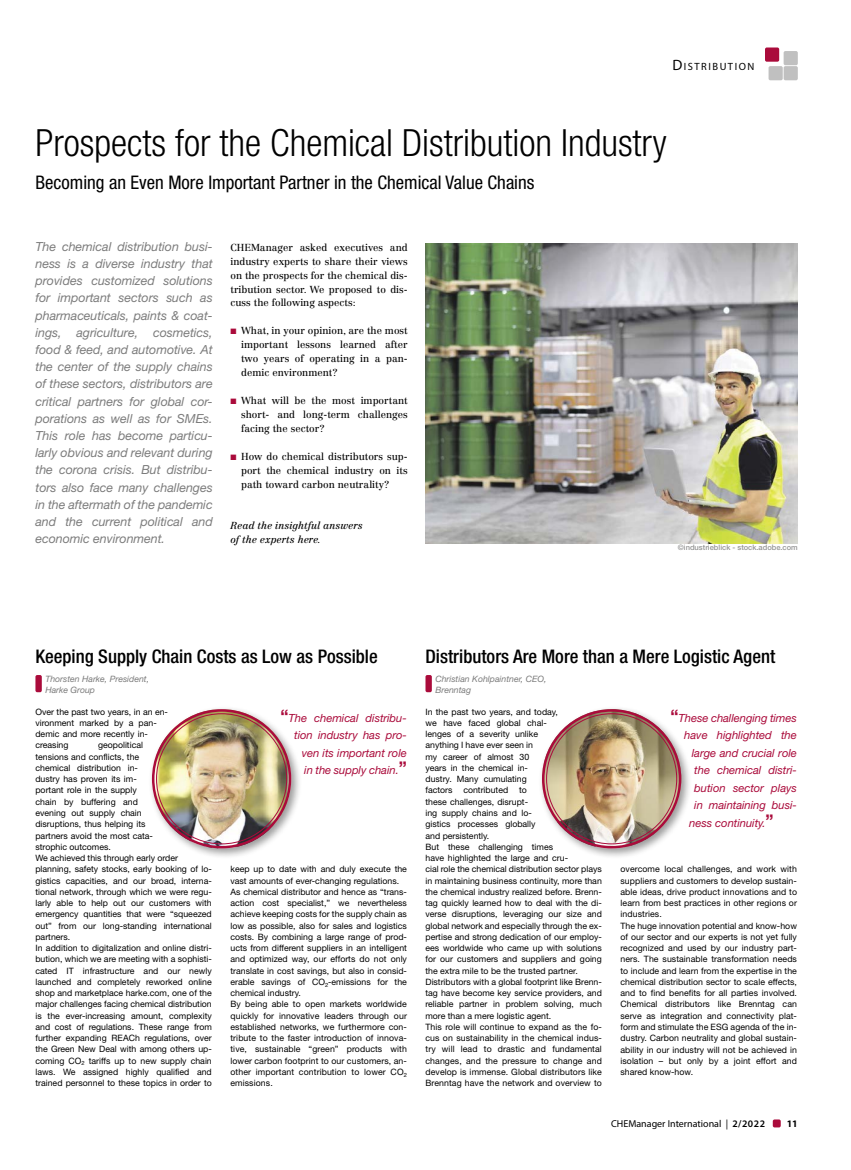
<style>
.page{position:relative;width:851px;height:1170px;background:#fff}
.page>*{position:absolute;margin:0;border:0;box-sizing:border-box;transform-origin:0 0}
.t1{font:300 condensed 37.5px "Helvetica Neue LT Std";color:#000}
.t2{font:500 condensed 18.75px "Helvetica Neue LT Std";color:#000}
.t3{font:condensed 18.75px "Helvetica Neue LT Std";color:#000}
.t4{font:italic 12.5px/17.2px "Helvetica Neue LT Std";letter-spacing:-.005em;color:#7c7c7c;text-align:justify}
.t5{font:italic 11.25px/17.5px "Helvetica Neue LT Std";letter-spacing:-.005em;color:#aa0b3b;text-align:right}
.t6{font:10.5px "Myriad Pro";letter-spacing:.145em;color:#000}
.t7{font:10px/13.9px "Centennial LT Std";color:#000;text-align:justify}
.t8{font:italic 10px/13.9px "Centennial LT Std";color:#000}
.t9{font:10px "Myriad Pro";color:#000}
.t10{font:700 10px "Myriad Pro";color:#000}
.t11{font:8.75px/11.2px "Helvetica Neue LT Std";color:#000}
.t12{font:italic 8.75px/11.2px "Helvetica Neue LT Std";color:#7c7c7c}
.t13{font:500 7.5px "Helvetica Neue LT Std";color:#939393}
.s1{font-size:15px}
.s2{color:#aa0b3b}
.s3{font-weight:700;font-style:normal;font-size:17.5px}
.s4{font-weight:600}
</style>
<div class="page">
<div style="left:35px;top:675px;width:7px;height:17px;background:#aa0b3b;border-radius:2px"></div>
<div style="left:425px;top:675px;width:7px;height:17px;background:#aa0b3b;border-radius:2px"></div>
<div style="left:148px;top:705px;width:154px;height:154px;background:#000;opacity:.4"></div>
<img style="left:152px;top:709px;width:139px;height:139px">
<div style="left:538px;top:705px;width:154px;height:154px;background:#000;opacity:.4"></div>
<img style="left:542px;top:709px;width:139px;height:139px;border-radius:70px">
<img style="left:425px;top:243px;width:372px;height:300px">
<div style="left:772px;top:1119px;width:8px;height:8px;background:#aa0b3b;border-radius:2px"></div>
<div style="left:764px;top:47px;width:15px;height:15px;background:#aa0b3b;border-radius:2px"></div>
<div style="left:768px;top:66px;width:14px;height:14px;background:#c0c0c0;border-radius:2px"></div>
<div style="left:783px;top:51px;width:14px;height:14px;background:#c0c0c0;border-radius:2px"></div>
<div style="left:783px;top:66px;width:14px;height:14px;background:#c0c0c0;border-radius:2px"></div>
<p class="t6" style="left:672px;top:60px;width:83px"><span class="s1">D</span>ISTRIBUTION</p>
<h1 class="t1" style="left:35px;top:121px;width:632px">Prospects for the Chemical Distribution Industry</h1>
<h2 class="t3" style="left:35px;top:172px;width:500px">Becoming an Even More Important Partner in the Chemical Value Chains</h2>
<p class="t4" style="left:35px;top:237px;width:179px">The chemical distribution busi&shy;ness is a diverse industry that provides customized solutions for important sectors such as pharmaceuticals, paints &amp; coat&shy;ings, agriculture, cosmetics, food &amp; feed, and automotive. At the center of the supply chains of these sectors, distributors are critical partners for global cor&shy;porations as well as for SMEs.<br>This role has become particu&shy;larly obvious and relevant during the corona crisis. But distribu&shy;tors also face many challenges in the aftermath of the pandemic and the current political and economic environment.</p>
<p class="t7" style="left:230px;top:240px;width:179px">CHEManager asked executives and industry experts to share their views on the prospects for the chemical dis&shy;tribution sector. We proposed to dis&shy;cuss the following aspects:</p>
<p class="t7" style="left:241px;top:324px;width:168px;text-indent:-11px"><span class="s2">◾</span> What, in your opinion, are the most important lessons learned after two years of operating in a pan&shy;demic environment?</p>
<p class="t7" style="left:241px;top:393px;width:168px;text-indent:-11px"><span class="s2">◾</span> What will be the most important short- and long-term challenges facing the sector?</p>
<p class="t7" style="left:241px;top:449px;width:168px;text-indent:-11px"><span class="s2">◾</span> How do chemical distributors sup&shy;port the chemical industry on its path toward carbon neutrality?</p>
<p class="t8" style="left:230px;top:519px;width:134px">Read the insightful answers of the experts here.</p>
<p class="t13" style="left:677px;top:543px;width:121px">©industrieblick - stock.adobe.com</p>
<h2 class="t2" style="left:35px;top:645px;width:344px">Keeping Supply Chain Costs as Low as Possible</h2>
<p class="t12" style="left:45px;top:672px;width:105px">Thorsten Harke, President,<br>Harke Group</p>
<p class="t11" style="left:35px;top:705px;width:134px">Over the past two years, in an en&shy;vironment marked by a pan&shy;demic and more recently in&shy;creasing</p>
<h2 class="t2" style="left:425px;top:645px;width:351px">Distributors Are More than a Mere Logistic Agent</h2>
<p class="t12" style="left:435px;top:672px;width:113px">Christian Kohlpaintner, CEO,<br>Brenntag</p>
<p class="t11" style="left:425px;top:705px;width:178px">In the past two years, and today,<br>we have faced global chal-<br>lenges of a severity unlike<br>anything I have ever seen in<br>my career of almost 30<br>years in the chemical in-<br>dustry. Many cumulating<br>factors contributed to<br>these challenges, disrupt-<br>ing supply chains and lo-<br>gistics processes globally<br>and persistently.<br>But these challenging times<br>have highlighted the large and cru-<br>cial role the chemical distribution sector plays in maintaining business continuity, more than the chemical industry realized before. Brenn&shy;tag quickly learned how to deal with the di&shy;verse disruptions, leveraging our size and global network and especially through the ex&shy;pertise and strong dedication of our employ&shy;ees worldwide who came up with solutions for our customers and suppliers and going the extra mile to be the trusted partner.<br>Distributors with a global footprint like Brenn&shy;tag have become key service providers, and reliable partner in problem solving, much more than a mere logistic agent.<br>This role will continue to expand as the fo&shy;cus on sustainability in the chemical indus&shy;try will lead to drastic and fundamental changes, and the pressure to change and develop is immense. Global distributors like Brenntag have the network and overview to</p>
<p class="t5" style="left:280px;top:708px;width:128px"><span class="s3">“</span>The chemical distribu&shy;tion industry has pro&shy;ven its important role<br>in the supply chain.<span class="s3">”</span></p>
<p class="t5" style="left:670px;top:708px;width:128px"><span class="s3">“</span>These challenging times</p>
<p class="t5" style="left:684px;top:726px;width:114px">have highlighted the</p>
<p class="t5" style="left:691px;top:743px;width:106px">large and crucial role</p>
<p class="t5" style="left:694px;top:761px;width:104px">the chemical distri-</p>
<p class="t5" style="left:694px;top:778px;width:104px">bution sector plays</p>
<p class="t5" style="left:694px;top:796px;width:104px">in maintaining busi-</p>
<p class="t5" style="left:689px;top:813px;width:86px">ness continuity.<span class="s3">”</span></p>
<p class="t11" style="left:35px;top:739px;width:178px;text-indent:63px">geopolitical<br>tensions and conflicts, the<br>chemical distribution in-<br>dustry has proven its im-<br>portant role in the supply<br>chain by buffering and<br>evening out supply chain<br>disruptions, thus helping its<br>partners avoid the most cata-<br>strophic outcomes.<br>We achieved this through early order planning, safety stocks, early booking of lo&shy;gistics capacities, and our broad, interna&shy;tional network, through which we were regu&shy;larly able to help out our customers with emergency quantities that were “squeezed out” from our long-standing international partners.<br>In addition to digitalization and online distri&shy;bution, which we are meeting with a sophisti&shy;cated IT infrastructure and our newly launched and completely reworked online shop and marketplace harke.com, one of the major challenges facing chemical distribution is the ever-increasing amount, complexity and cost of regulations. These range from further expanding REACh regulations, over the Green New Deal with among others up&shy;coming CO<sub>2</sub> tariffs up to new supply chain laws. We assigned highly qualified and trained personnel to these topics in order to</p>
<p class="t11" style="left:230px;top:863px;width:178px">keep up to date with and duly execute the vast amounts of ever-changing regulations.<br>As chemical distributor and hence as “trans&shy;action cost specialist,” we nevertheless achieve keeping costs for the supply chain as low as possible, also for sales and logistics costs. By combining a large range of prod&shy;ucts from different suppliers in an intelligent and optimized way, our efforts do not only translate in cost savings, but also in consid&shy;erable savings of CO<sub>2</sub>-emissions for the chemical industry.<br>By being able to open markets worldwide quickly for innovative leaders through our established networks, we furthermore con&shy;tribute to the faster introduction of innova&shy;tive, sustainable “green” products with lower carbon footprint to our customers, an&shy;other important contribution to lower CO<sub>2 </sub>emissions.</p>
<p class="t11" style="left:620px;top:863px;width:178px">overcome local challenges, and work with suppliers and customers to develop sustain&shy;able ideas, drive product innovations and to learn from best practices in other regions or industries.<br>The huge innovation potential and know-how of our sector and our experts is not yet fully recognized and used by our industry part&shy;ners. The sustainable transformation needs to include and learn from the expertise in the chemical distribution sector to scale effects, and to find benefits for all parties involved.<br>Chemical distributors like Brenntag can serve as integration and connectivity plat&shy;form and stimulate the ESG agenda of the in&shy;dustry. Carbon neutrality and global sustain&shy;ability in our industry will not be achieved in isolation – but only by a joint effort and shared know-how.</p>
<p class="t9" style="left:611px;top:1117px;width:155px">CHEManager International | <span class="s4">2/2022</span></p>
<p class="t10" style="left:786px;top:1117px;width:13px">11</p>
</div>
